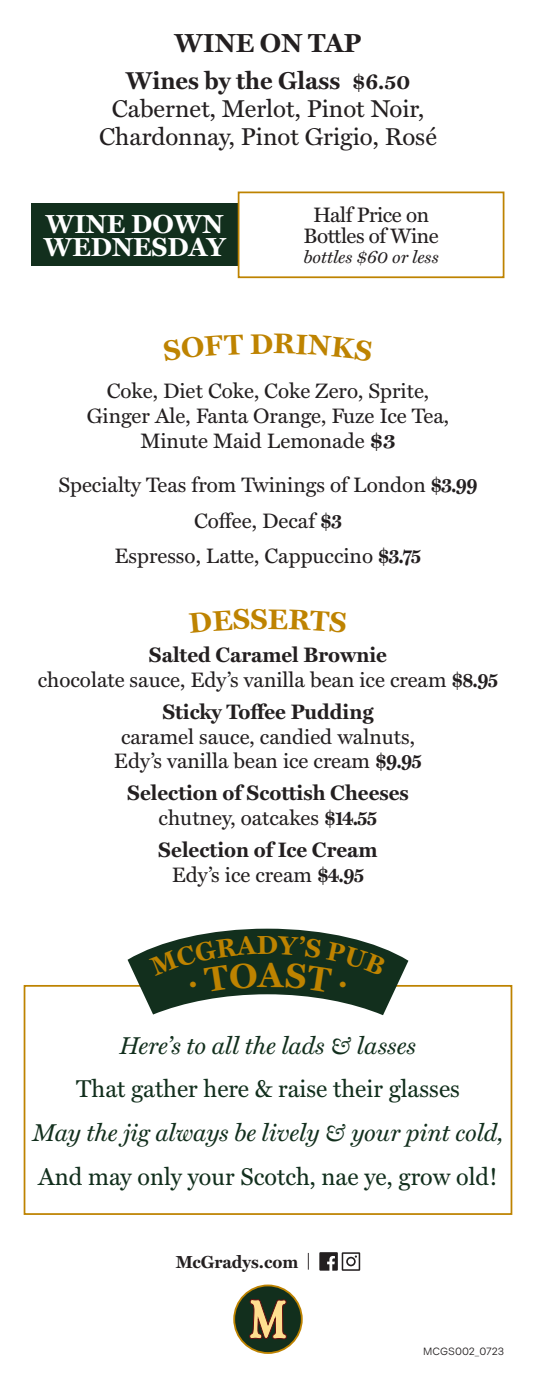
<style>
.page{position:relative;width:536px;height:1386px;background:#fff}
.page>*{position:absolute;margin:0;border:0;box-sizing:border-box;transform-origin:0 0}
.t1{font:700 35px "Miller Text";color:#be8300}
.t2{font:700 28.53px "Miller Text";color:#be8300}
.t3{font:700 26.25px/22.8px "Miller Text";color:#fff}
.t4{font:700 26.25px "Miller Text";color:#231f20}
.t5{font:700 26.25px "Miller Text";color:#be8300}
.t6{font:24.5px/28px "Miller Text";color:#231f20;text-align:center}
.t7{font:24.5px "Miller Text";color:#122f1d}
.t8{font:italic 24.5px "Miller Text";color:#122f1d}
.t9{font:21px/24.5px "Miller Text";color:#231f20;text-align:center}
.t10{font:700 21px/24.5px "Miller Text";color:#231f20;text-align:center}
.t11{font:21px/21px "Miller Text";letter-spacing:-.02em;color:#231f20;text-align:center}
.t12{font:italic 17.5px "Miller Text";color:#231f20}
.t13{font:700 17.5px "Miller Text";color:#231f20}
.t14{font:10.5px "Indivisible";color:#231f20}
.s1{font-weight:700}
.s2{font-weight:700;font-size:21px}
.s3{font-weight:400}
</style>
<div class="page">
<div style="left:32px;top:203px;width:206px;height:63px;background:#122f1d"></div>
<div style="left:238px;top:192px;width:266px;height:86px;border:2px solid #be8300"></div>
<div style="left:234px;top:1285px;width:68px;height:68px;background:#122f1d;border-radius:50%"></div>
<div style="left:233px;top:1285px;width:69px;height:69px;border:2px solid #be8300;border-radius:50%"></div>
<svg style="left:249px;top:1299px;width:38px;height:55px"></svg>
<svg style="left:319px;top:1252px;width:41px;height:19px"></svg>
<svg style="left:23px;top:985px;width:490px;height:230px"></svg>
<svg style="left:127px;top:929px;width:281px;height:86px"></svg>
<p class="t4" style="left:174px;top:22px;width:188px">WINE ON TAP</p>
<p class="t6" style="left:99px;top:65px;width:339px"><span class="s1">Wines by the Glass</span> <span class="s2">$6.50<br></span>Cabernet, Merlot, Pinot Noir,<br>Chardonnay, Pinot Grigio, Rosé</p>
<p class="t3" style="left:44px;top:212px;width:183px">WINE DOWN<br>WEDNESDAY</p>
<p class="t11" style="left:303px;top:203px;width:137px">Half Price on<br>Bottles of Wine</p>
<p class="t12" style="left:303px;top:243px;width:137px">bottles $60 or less</p>
<h2 class="t2" style="left:250px;top:321px;width:25px">D</h2>
<p class="t9" style="left:87px;top:376px;width:363px;line-height:25.2px">Coke, Diet Coke, Coke Zero, Sprite,<br>Ginger Ale, Fanta Orange, Fuze Ice Tea,<br>Minute Maid Lemonade <span class="s1">$3</span></p>
<p class="t9" style="left:58px;top:471px;width:420px">Specialty Teas from Twinings of London <span class="s1">$3.99</span></p>
<p class="t9" style="left:194px;top:507px;width:149px">Coffee, Decaf <span class="s1">$3</span></p>
<p class="t9" style="left:114px;top:543px;width:308px">Espresso, Latte, Cappuccino <span class="s1">$3.75</span></p>
<p class="t9" style="left:38px;top:641px;width:462px"><span class="s1">Salted Caramel Brownie<br></span>chocolate sauce, Edy’s vanilla bean ice cream <span class="s1">$8.95</span></p>
<p class="t9" style="left:114px;top:698px;width:309px"><span class="s1">Sticky Toffee Pudding<br></span>caramel sauce, candied walnuts,<br>Edy’s vanilla bean ice cream <span class="s1">$9.95</span></p>
<p class="t10" style="left:127px;top:780px;width:283px">Selection of Scottish Cheeses <span class="s3">chutney, oatcakes</span> $14.55</p>
<p class="t10" style="left:158px;top:837px;width:221px">Selection of Ice Cream<br><span class="s3">Edy’s ice cream</span> $4.95</p>
<p class="t5" style="left:256px;top:924px;width:23px">D</p>
<h1 class="t1" style="left:258px;top:947px;width:27px">A</h1>
<p class="t8" style="left:120px;top:1026px;width:297px">Here’s to all the lads &amp; lasses</p>
<p class="t7" style="left:76px;top:1070px;width:385px">That gather here &amp; raise their glasses</p>
<p class="t8" style="left:33px;top:1113px;width:471px">May the jig always be lively &amp; your pint cold,</p>
<p class="t7" style="left:38px;top:1157px;width:461px">And may only your Scotch, nae ye, grow old!</p>
<p class="t13" style="left:176px;top:1248px;width:137px">McGradys.com |</p>
<p class="t14" style="left:423px;top:1345px;width:83px">MCGS002_0723</p>
</div>
